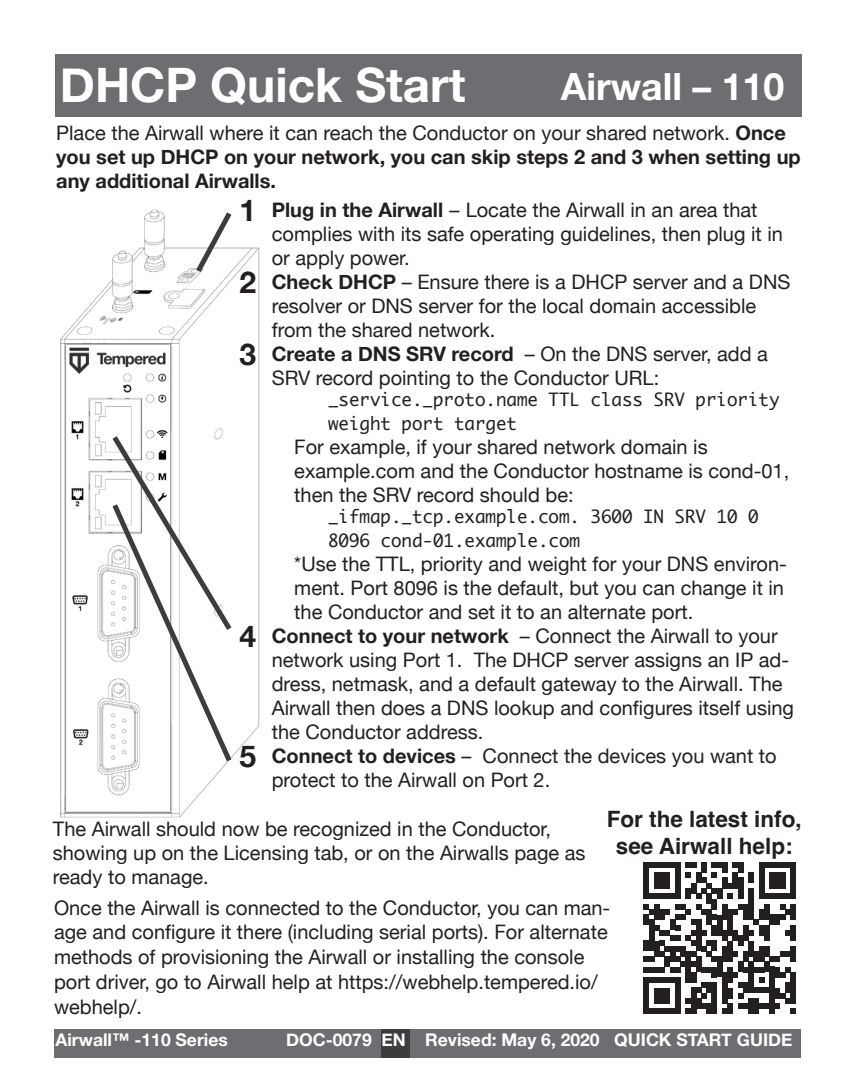
<style>
.page{position:relative;width:855px;height:1080px;background:#fff}
.page>*{position:absolute;margin:0;border:0;box-sizing:border-box;transform-origin:0 0}
.t1{font:700 47.5px "Helvetica Neue";color:#fff}
.t2{font:700 37.5px "Helvetica Neue";color:#fff}
.t3{font:700 30px "Helvetica Neue";color:#231f20}
.t4{font:700 22.5px "Helvetica";color:#231f20}
.t5{font:20px/24px "Helvetica Neue";color:#231f20}
.t6{font:700 20px/24px "Helvetica Neue";color:#231f20}
.t7{font:17.5px/24px "Monaco";color:#231f20}
.t8{font:700 17.5px "Helvetica Neue";color:#fff}
.s1{font-weight:400}
.s2{font-weight:700}
</style>
<div class="page">
<div style="left:644px;top:862px;width:5px;height:11px;background:#231f20"></div>
<svg style="left:649px;top:862px;width:26px;height:5px"></svg>
<div style="left:675px;top:862px;width:5px;height:11px;background:#231f20"></div>
<svg style="left:686px;top:862px;width:10px;height:5px"></svg>
<div style="left:701px;top:862px;width:6px;height:11px;background:#231f20"></div>
<svg style="left:712px;top:862px;width:10px;height:5px"></svg>
<div style="left:722px;top:862px;width:6px;height:11px;background:#231f20"></div>
<svg style="left:733px;top:862px;width:5px;height:5px"></svg>
<div style="left:738px;top:862px;width:5px;height:11px;background:#231f20"></div>
<div style="left:759px;top:862px;width:5px;height:11px;background:#231f20"></div>
<svg style="left:764px;top:862px;width:26px;height:5px"></svg>
<div style="left:790px;top:862px;width:6px;height:11px;background:#231f20"></div>
<svg style="left:644px;top:873px;width:152px;height:141px"></svg>
<img style="left:60px;top:209px;width:200px;height:609px">
<div style="left:55px;top:54px;width:747px;height:62px;background:#6d6e71"></div>
<svg style="left:192px;top:209px;width:44px;height:69px"></svg>
<svg style="left:108px;top:431px;width:128px;height:336px"></svg>
<div style="left:54px;top:1029px;width:747px;height:29px;background:#6d6e71"></div>
<div style="left:381px;top:1029px;width:29px;height:29px;background:#3d3d40"></div>
<p class="t1" style="left:60px;top:48px;width:407px">DHCP Quick Start</p>
<p class="t2" style="left:561px;top:57px;width:225px">Airwall – 110</p>
<p class="t6" style="left:56px;top:121px;width:746px"><span class="s1">Place the Airwall where it can reach the Conductor on your shared network.</span> Once you set up DHCP on your network, you can skip steps 2 and 3 when setting up any additional Airwalls.</p>
<p class="t3" style="left:239px;top:186px;width:18px">1</p>
<p class="t3" style="left:239px;top:258px;width:18px">2</p>
<p class="t3" style="left:239px;top:330px;width:18px">3</p>
<p class="t3" style="left:239px;top:612px;width:18px">4</p>
<p class="t3" style="left:239px;top:732px;width:18px">5</p>
<p class="t5" style="left:272px;top:199px;width:513px"><span class="s2">Plug in the Airwall</span> – Locate the Airwall in an area that complies with its safe operating guidelines, then plug it in or apply power.</p>
<p class="t5" style="left:272px;top:271px;width:520px"><span class="s2">Check DHCP</span> – Ensure there is a DHCP server and a DNS resolver or DNS server for the local domain accessible from the shared network.</p>
<p class="t5" style="left:272px;top:343px;width:498px"><span class="s2">Create a DNS SRV record</span> – On the DNS server, add a<br>SRV record pointing to the Conductor URL:</p>
<p class="t7" style="left:328px;top:387px;width:453px">_service._proto.name TTL class SRV priority weight port target</p>
<p class="t5" style="left:294px;top:436px;width:496px">For example, if your shared network domain is example.com and the Conductor hostname is cond-01, then the SRV record should be:</p>
<p class="t7" style="left:328px;top:504px;width:432px">_ifmap._tcp.example.com. 3600 IN SRV 10 0<br>8096 cond-01.example.com</p>
<p class="t5" style="left:294px;top:553px;width:494px">*Use the TTL, priority and weight for your DNS environ&shy;ment. Port 8096 is the default, but you can change it in the Conductor and set it to an alternate port.</p>
<p class="t5" style="left:272px;top:625px;width:524px"><span class="s2">Connect to your network</span> – Connect the Airwall to your network using Port 1. The DHCP server assigns an IP ad&shy;dress, netmask, and a default gateway to the Airwall. The Airwall then does a DNS lookup and configures itself using the Conductor address.</p>
<p class="t5" style="left:272px;top:745px;width:506px"><span class="s2">Connect to devices</span> – Connect the devices you want to protect to the Airwall on Port 2.</p>
<p class="t5" style="left:53px;top:818px;width:534px">The Airwall should now be recognized in the Conductor, showing up on the Licensing tab, or on the Airwalls page as ready to manage.</p>
<p class="t4" style="left:607px;top:805px;width:197px">For the latest info,</p>
<p class="t4" style="left:616px;top:832px;width:178px">see Airwall help:</p>
<p class="t5" style="left:54px;top:897px;width:558px;line-height:24.8px">Once the Airwall is connected to the Conductor, you can man&shy;age and configure it there (including serial ports). For alternate methods of provisioning the Airwall or installing the console port driver, go to Airwall help at https://webhelp.tempered.io/ webhelp/.</p>
<p class="t8" style="left:55px;top:1026px;width:174px">Airwall™ -110 Series</p>
<p class="t8" style="left:286px;top:1026px;width:508px">DOC-0079 EN Revised: May 6, 2020 QUICK START GUIDE</p>
</div>
